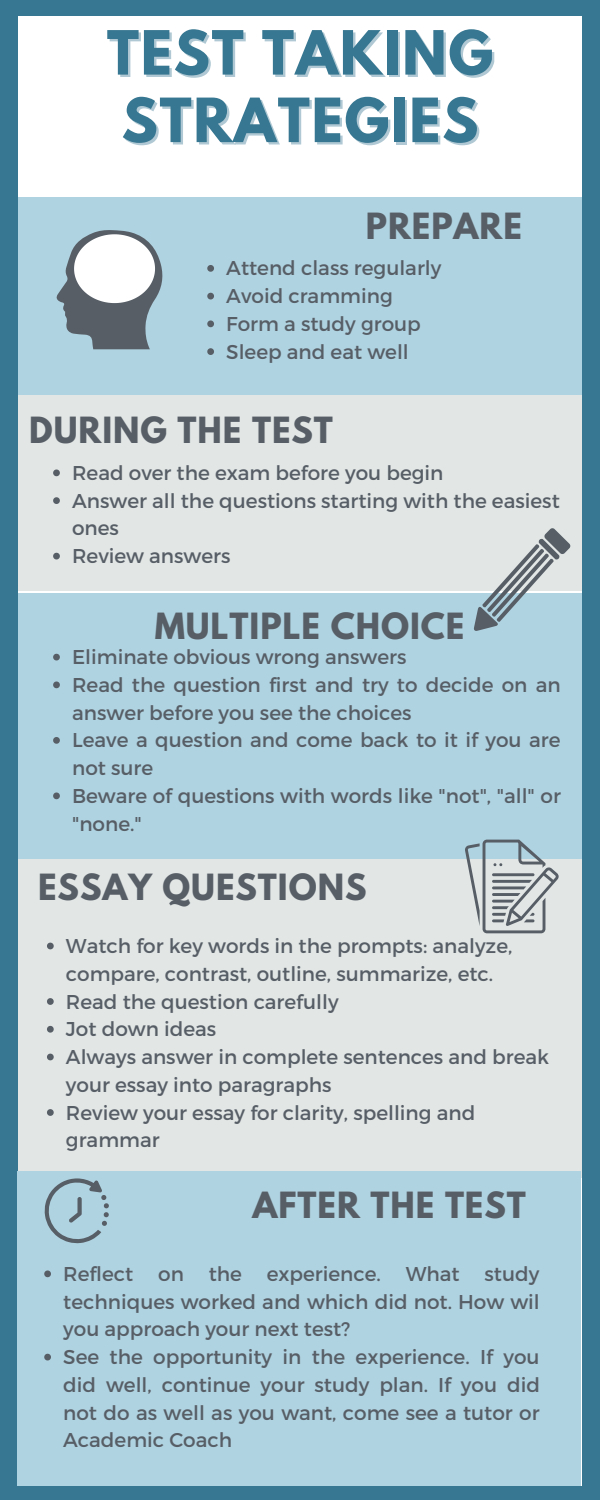
<style>
.page{position:relative;width:600px;height:1500px;background:#377791}
.page>*{position:absolute;margin:0;border:0;box-sizing:border-box;transform-origin:0 0}
.t1{font:700 54px/67.5px "League Spartan";letter-spacing:.03em;color:#377791}
.t2{font:700 32px "League Spartan";letter-spacing:.03em;color:#575e66}
.t3{font:20px/27.8px "Montserrat";color:#575e66}
</style>
<div class="page">
<div style="left:18px;top:16px;width:563px;height:1470px;background:#fff"></div>
<div style="left:18px;top:593px;width:563px;height:266px;background:#b0d3e1"></div>
<div style="left:18px;top:393px;width:563px;height:198px;background:#e2e7e6"></div>
<div style="left:18px;top:859px;width:563px;height:318px;background:#e2e7e6"></div>
<div style="left:18px;top:197px;width:563px;height:198px;background:#b0d3e1"></div>
<svg style="left:56px;top:230px;width:106px;height:119px"></svg>
<svg style="left:474px;top:528px;width:96px;height:103px"></svg>
<svg style="left:465px;top:840px;width:94px;height:93px"></svg>
<div style="left:18px;top:1172px;width:563px;height:314px;background:#b0d3e1"></div>
<svg style="left:44px;top:1178px;width:65px;height:65px"></svg>
<svg style="left:207px;top:265px;width:7px;height:7px"></svg>
<svg style="left:207px;top:293px;width:7px;height:6px"></svg>
<svg style="left:207px;top:320px;width:7px;height:7px"></svg>
<svg style="left:207px;top:348px;width:7px;height:7px"></svg>
<svg style="left:53px;top:469px;width:7px;height:7px"></svg>
<svg style="left:53px;top:497px;width:7px;height:7px"></svg>
<svg style="left:53px;top:553px;width:7px;height:6px"></svg>
<svg style="left:53px;top:654px;width:7px;height:6px"></svg>
<svg style="left:53px;top:681px;width:7px;height:7px"></svg>
<svg style="left:53px;top:737px;width:7px;height:7px"></svg>
<svg style="left:53px;top:792px;width:7px;height:7px"></svg>
<svg style="left:47px;top:943px;width:7px;height:6px"></svg>
<svg style="left:47px;top:998px;width:7px;height:7px"></svg>
<svg style="left:47px;top:1026px;width:7px;height:7px"></svg>
<svg style="left:47px;top:1054px;width:7px;height:6px"></svg>
<svg style="left:47px;top:1109px;width:7px;height:7px"></svg>
<svg style="left:44px;top:1270px;width:7px;height:7px"></svg>
<svg style="left:44px;top:1354px;width:7px;height:6px"></svg>
<h1 class="t1" style="left:107px;top:26px;width:388px">TEST TAKING<br>STRATEGIES</h1>
<h2 class="t2" style="left:366px;top:210px;width:158px">PREPARE</h2>
<p class="t3" style="left:226px;top:253px;width:217px">Attend class regularly<br>Avoid cramming<br>Form a study group<br>Sleep and eat well</p>
<h2 class="t2" style="left:29px;top:414px;width:305px">DURING THE TEST</h2>
<p class="t3" style="left:72px;top:458px;width:489px">Read over the exam before you begin<br>Answer all the questions starting with the easiest ones<br>Review answers</p>
<h2 class="t2" style="left:155px;top:610px;width:311px">MULTIPLE CHOICE</h2>
<p class="t3" style="left:72px;top:642px;width:490px">Eliminate obvious wrong answers<br>Read the question first and try to decide on an answer before you see the choices<br>Leave a question and come back to it if you are not sure<br>Beware of questions with words like "not", "all" or "none."</p>
<h2 class="t2" style="left:38px;top:871px;width:330px">ESSAY QUESTIONS</h2>
<p class="t3" style="left:66px;top:931px;width:485px">Watch for key words in the prompts: analyze, compare, contrast, outline, summarize, etc.<br>Read the question carefully<br>Jot down ideas<br>Always answer in complete sentences and break your essay into paragraphs<br>Review your essay for clarity, spelling and grammar</p>
<h2 class="t2" style="left:253px;top:1190px;width:275px">AFTER THE TEST</h2>
<p class="t3" style="left:63px;top:1259px;width:478px">Reflect on the experience. What study techniques worked and which did not. How wil you approach your next test?<br>See the opportunity in the experience. If you did well, continue your study plan. If you did not do as well as you want, come see a tutor or Academic Coach</p>
</div>
